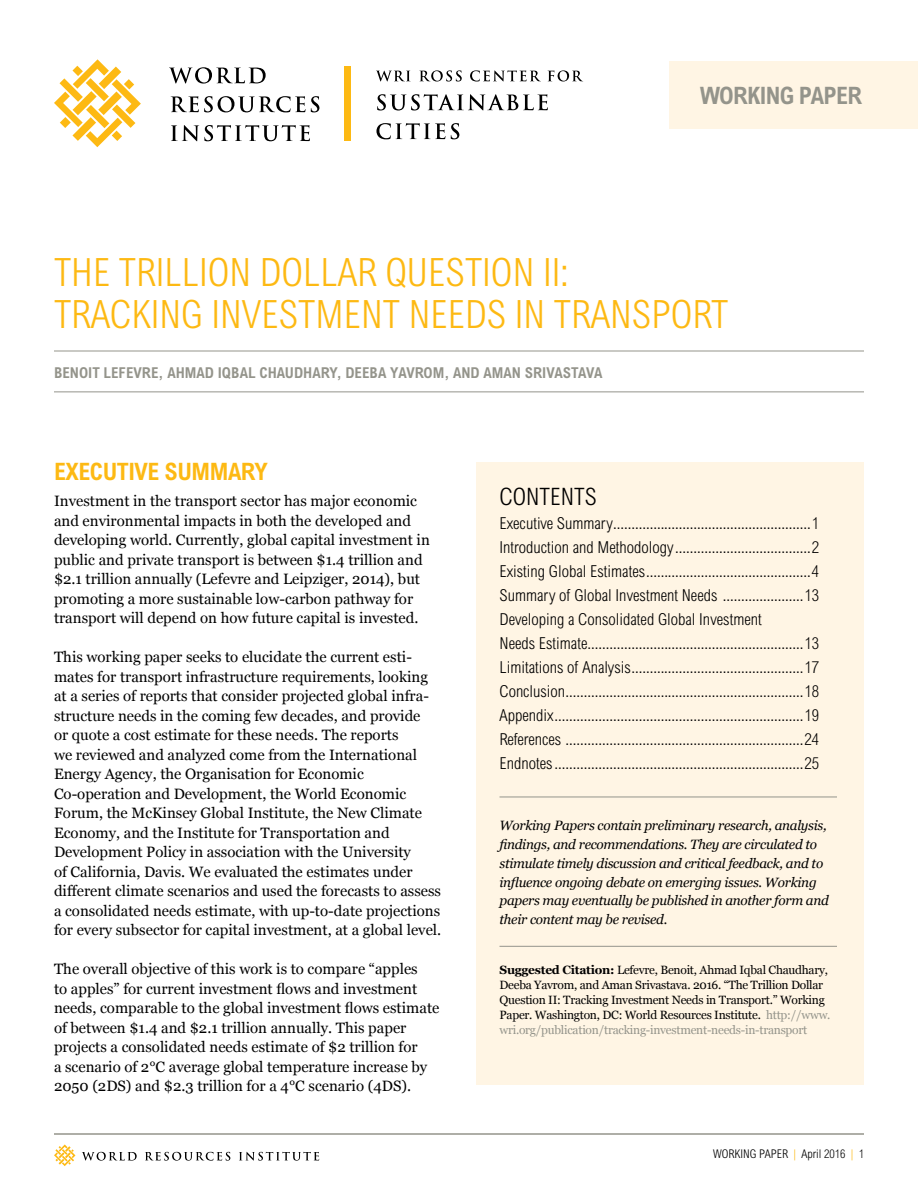
<style>
.page{position:relative;width:918px;height:1188px;background:#fff}
.page>*{position:absolute;margin:0;border:0;box-sizing:border-box;transform-origin:0 0}
.t1{font:300 condensed 39px/42px "Arial MT Std";color:#fdb913}
.t2{font:700 condensed 24px "Arial MT Std";letter-spacing:-.02em;color:#fdb913}
.t3{font:700 condensed 24px "Arial MT Std";letter-spacing:-.03em;color:#94948b}
.t4{font:300 condensed 24px "Arial MT Std";color:#000}
.t5{font:300 condensed 16.5px/24px "Arial MT Std";color:#000}
.t6{font:15px/19.5px "Georgia";color:#000}
.t7{font:700 condensed 15px "Arial MT Std";color:#94948b}
.t8{font:italic 13.5px/18.8px "Georgia";letter-spacing:-.02em;color:#000}
.t9{font:12px/15px "Georgia";letter-spacing:-.02em;color:#000}
.t10{font:300 condensed 12px "Arial MT Std";color:#000}
.s1{font-weight:700}
.s2{color:#94948b}
.s3{color:#fdb913}
</style>
<div class="page">
<svg style="left:54px;top:1144px;width:21px;height:22px"></svg>
<svg style="left:82px;top:1152px;width:55px;height:9px"></svg>
<svg style="left:145px;top:1152px;width:85px;height:9px"></svg>
<svg style="left:239px;top:1152px;width:80px;height:9px"></svg>
<hr style="left:54px;top:1134px;width:810px;height:1px;background:#94948b">
<div style="left:669px;top:62px;width:249px;height:67px;background:#fff5e4"></div>
<hr style="left:54px;top:351px;width:810px;height:1px;background:#94948b">
<hr style="left:54px;top:392px;width:810px;height:1px;background:#94948b">
<div style="left:476px;top:462px;width:388px;height:622px;background:#fff5e4"></div>
<hr style="left:500px;top:797px;width:337px;height:1px;background:#94948b">
<hr style="left:500px;top:946px;width:337px;height:1px;background:#94948b">
<svg style="left:54px;top:59px;width:87px;height:88px"></svg>
<div style="left:344px;top:67px;width:7px;height:74px;background:#fdb913"></div>
<svg style="left:169px;top:67px;width:97px;height:17px"></svg>
<svg style="left:171px;top:96px;width:148px;height:16px"></svg>
<svg style="left:171px;top:125px;width:139px;height:16px"></svg>
<svg style="left:376px;top:71px;width:35px;height:11px"></svg>
<svg style="left:419px;top:70px;width:43px;height:12px"></svg>
<svg style="left:470px;top:70px;width:71px;height:12px"></svg>
<svg style="left:548px;top:70px;width:35px;height:12px"></svg>
<svg style="left:377px;top:94px;width:171px;height:17px"></svg>
<svg style="left:376px;top:123px;width:69px;height:16px"></svg>
<svg style="left:451px;top:123px;width:8px;height:16px"></svg>
<h2 class="t3" style="left:700px;top:82px;width:164px">WORKING PAPER</h2>
<h1 class="t1" style="left:54px;top:251px;width:676px">THE TRILLION DOLLAR QUESTION II:<br>TRACKING INVESTMENT NEEDS IN TRANSPORT</h1>
<p class="t7" style="left:54px;top:364px;width:550px">BENOIT LEFEVRE, AHMAD IQBAL CHAUDHARY, DEEBA YAVROM, AND AMAN SRIVASTAVA</p>
<h2 class="t2" style="left:54px;top:458px;width:215px">EXECUTIVE SUMMARY</h2>
<p class="t6" style="left:54px;top:492px;width:377px">Investment in the transport sector has major economic and environmental impacts in both the developed and developing world. Currently, global capital investment in public and private transport is between $1.4 trillion and $2.1 trillion annually (Lefevre and Leipziger, 2014), but promoting a more sustainable low-carbon pathway for transport will depend on how future capital is invested.</p>
<p class="t6" style="left:54px;top:648px;width:389px">This working paper seeks to elucidate the current esti&shy;mates for transport infrastructure requirements, looking at a series of reports that consider projected global infra&shy;structure needs in the coming few decades, and provide<br>or quote a cost estimate for these needs. The reports<br>we reviewed and analyzed come from the International Energy Agency, the Organisation for Economic Co-operation and Development, the World Economic Forum, the McKinsey Global Institute, the New Climate Economy, and the Institute for Transportation and Development Policy in association with the University<br>of California, Davis. We evaluated the estimates under different climate scenarios and used the forecasts to assess a consolidated needs estimate, with up-to-date projections for every subsector for capital investment, at a global level.</p>
<p class="t6" style="left:54px;top:960px;width:387px">The overall objective of this work is to compare “apples<br>to apples” for current investment flows and investment needs, comparable to the global investment flows estimate of between $1.4 and $2.1 trillion annually. This paper projects a consolidated needs estimate of $2 trillion for<br>a scenario of 2°C average global temperature increase by 2050 (2DS) and $2.3 trillion for a 4°C scenario (4DS).</p>
<h2 class="t4" style="left:500px;top:483px;width:99px">CONTENTS</h2>
<p class="t5" style="left:500px;top:511px;width:321px">Executive Summary......................................................1<br>Introduction and Methodology.....................................2<br>Existing Global Estimates.............................................4<br>Summary of Global Investment Needs ......................13<br>Developing a Consolidated Global Investment<br>Needs Estimate...........................................................13<br>Limitations of Analysis...............................................17<br>Conclusion.................................................................18<br>Appendix....................................................................19<br>References .................................................................24<br>Endnotes....................................................................25</p>
<p class="t8" style="left:500px;top:816px;width:331px">Working Papers contain preliminary research, analysis, findings, and recommendations. They are circulated to stimulate timely discussion and critical feedback, and to influence ongoing debate on emerging issues. Working papers may eventually be published in another form and their content may be revised.</p>
<p class="t9" style="left:500px;top:963px;width:333px"><span class="s1">Suggested Citation:</span> Lefevre, Benoit, Ahmad Iqbal Chaudhary, Deeba Yavrom, and Aman Srivastava. 2016. “The Trillion Dollar Question II: Tracking Investment Needs in Transport.” Working Paper. Washington, DC: World Resources Institute. <span class="s2">http://www. wri.org/publication/tracking-investment-needs-in-transport</span></p>
<p class="t10" style="left:713px;top:1147px;width:152px">WORKING PAPER <span class="s3">|</span> April 2016 <span class="s3">|</span> 1</p>
</div>
